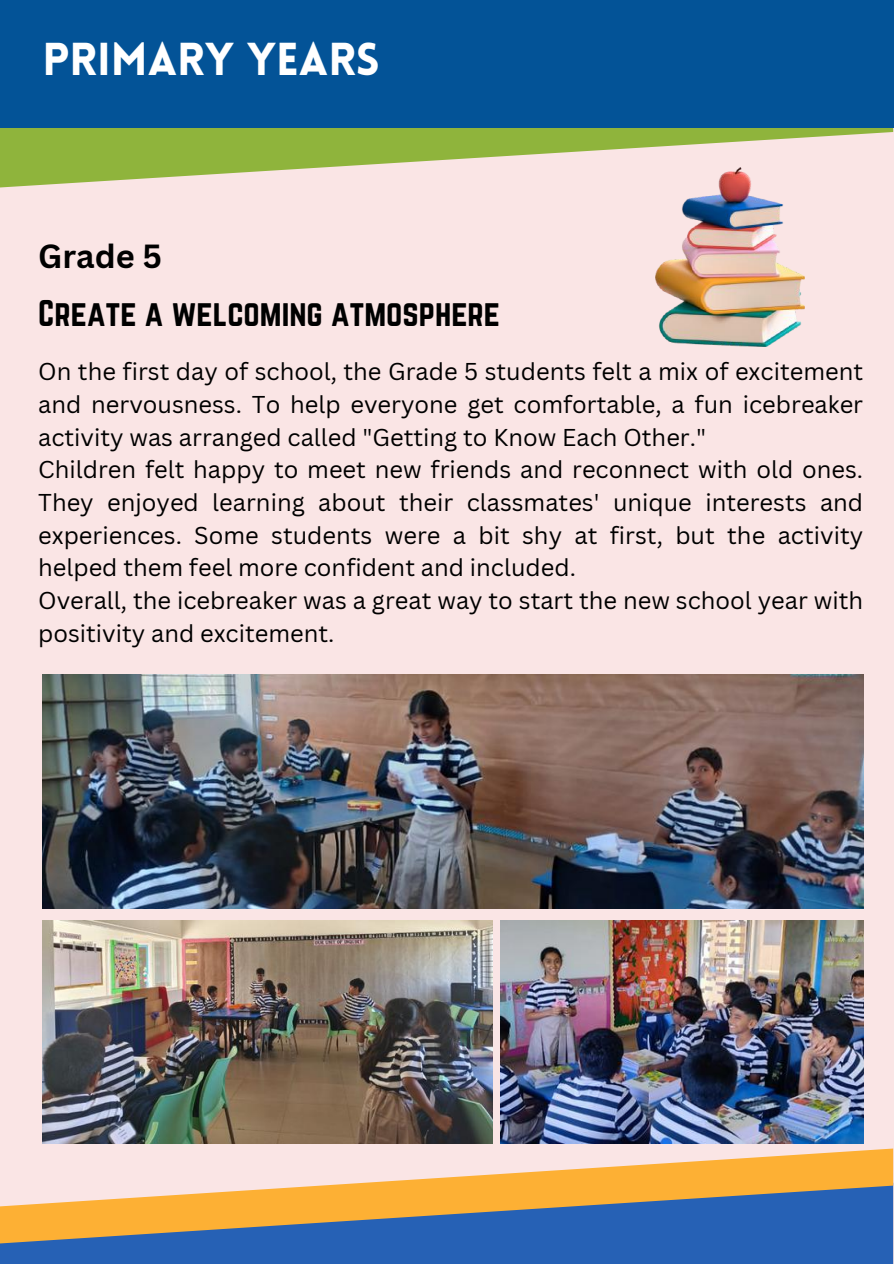
<style>
.page{position:relative;width:894px;height:1264px;background:#fff}
.page>*{position:absolute;margin:0;border:0;box-sizing:border-box;transform-origin:0 0}
.t1{font:900 45px "Lovelo";color:#fff}
.t2{font:32.55px "Norwester";color:#000}
.t3{font:700 32.55px "Canva Sans";color:#000}
.t4{font:23.7px/32.7px "Canva Sans";color:#000}
</style>
<div class="page">
<div style="left:0;top:0;width:893px;height:1263px;background:#fae5e5"></div>
<svg style="left:0;top:128px;width:892px;height:59px;fill:#8fb43c"></svg>
<div style="left:0;top:0;width:892px;height:128px;background:#035397"></div>
<div style="left:0;top:1243px;width:892px;height:20px;background:#2661b5"></div>
<svg style="left:0;top:1148px;width:892px;height:95px"></svg>
<img style="left:42px;top:674px;width:821px;height:234px">
<img style="left:500px;top:920px;width:363px;height:223px">
<img style="left:42px;top:920px;width:450px;height:223px">
<img style="left:655px;top:167px;width:149px;height:179px">
<h1 class="t1" style="left:42px;top:41px;width:339px">PRIMARY YEARS</h1>
<h2 class="t3" style="left:38px;top:234px;width:125px">Grade 5</h2>
<h2 class="t2" style="left:38px;top:294px;width:463px">CREATE A WELCOMING ATMOSPHERE</h2>
<p class="t4" style="left:38px;top:355px;width:826px">On the first day of school, the Grade 5 students felt a mix of excitement and nervousness. To help everyone get comfortable, a fun icebreaker activity was arranged called "Getting to Know Each Other."<br>Children felt happy to meet new friends and reconnect with old ones.<br>They enjoyed learning about their classmates' unique interests and experiences. Some students were a bit shy at first, but the activity helped them feel more confident and included.<br>Overall, the icebreaker was a great way to start the new school year with positivity and excitement.</p>
</div>
